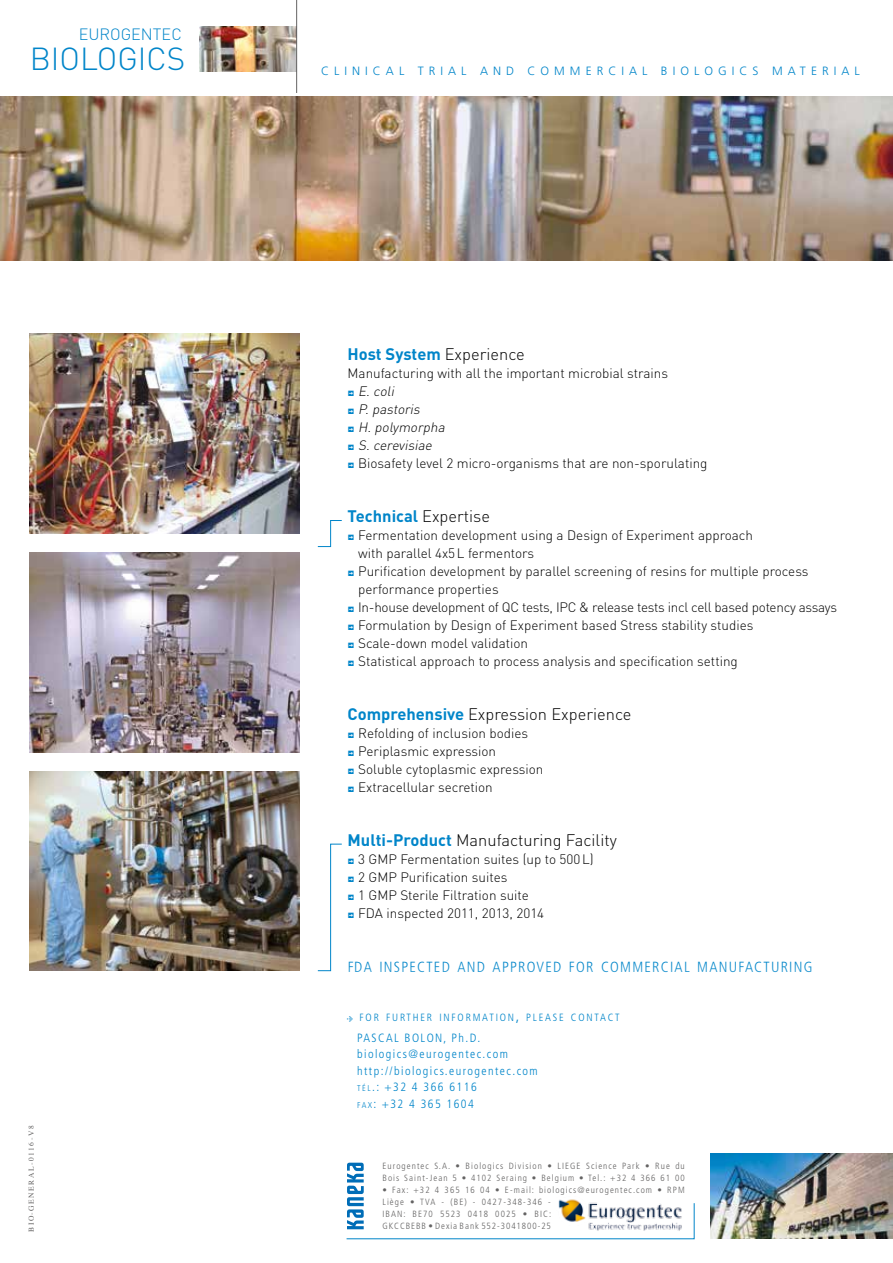
<style>
.page{position:relative;width:893px;height:1263px;background:#fff}
.page>*{position:absolute;margin:0;border:0;box-sizing:border-box;transform-origin:0 0}
.t1{font:300 31.5px "DIN";color:#0085c9}
.t2{font:300 16.5px "DIN";color:#000}
.t3{font:700 16.5px "DIN";color:#0085c9}
.t4{font:300 16.2px "DIN";color:#0085c9}
.t5{font:300 condensed 14.7px "Frutiger";letter-spacing:.085em;color:#0085c9}
.t6{font:300 13.5px/18px "DIN";color:#000}
.t7{font:300 13.5px "DIN";letter-spacing:-.02em;color:#000}
.t8{font:300 condensed 12px/16.5px "Frutiger";letter-spacing:.12em;color:#0085c9}
.t9{font:300 12px "Frutiger";letter-spacing:.42em;color:#0085c9}
.t10{font:300 condensed 10.5px "Frutiger";letter-spacing:.17em;color:#0085c9}
.t11{font:300 condensed 9px/12px "Frutiger";letter-spacing:.12em;color:#646363}
.t12{font:7.5px "Times";letter-spacing:.2em;color:#646363}
.s1{font-weight:300;color:#000}
.s2{font-family:"Eureka Arrows";font-weight:400;color:#0085c9}
.s3{font-style:italic}
.s4{font-weight:700;color:#0085c9}
.s5{font-family:"Eureka Arrows";font-weight:400;font-stretch:normal}
.s6{font-size:15px}
.s7{font-size:8.4px}
.s8{font-style:inherit}
</style>
<div class="page">
<img style="left:0;top:96px;width:893px;height:164px">
<img style="left:30px;top:552px;width:270px;height:200px">
<img style="left:30px;top:771px;width:270px;height:200px">
<img style="left:710px;top:1153px;width:183px;height:86px">
<svg style="left:317px;top:520px;width:25px;height:27px"></svg>
<svg style="left:317px;top:844px;width:25px;height:127px"></svg>
<svg style="left:346px;top:1162px;width:348px;height:77px"></svg>
<img style="left:200px;top:27px;width:96px;height:45px">
<hr style="left:296px;top:0;width:1px;height:93px;background:#646363">
<img style="left:30px;top:334px;width:270px;height:199px">
<p class="t4" style="left:79px;top:24px;width:105px">EUROGENTEC</p>
<h1 class="t1" style="left:30px;top:39px;width:157px">BIOLOGICS</h1>
<p class="t12" style="left:24px;top:1232px;width:108px;rotate:-90deg">BIO-GENERAL-0116-V8</p>
<p class="t9" style="left:321px;top:64px;width:540px">CLINICAL TRIAL AND COMMERCIAL BIOLOGICS MATERIAL</p>
<p class="t3" style="left:348px;top:343px;width:179px">Host System <span class="s1">Experience</span></p>
<p class="t6" style="left:348px;top:364px;width:361px">Manufacturing with all the important microbial strains<br><span class="s2">k</span> <span class="s3">E.coli<br></span><span class="s2">k</span> <span class="s3">P.pastoris<br></span><span class="s2">k</span> <span class="s3">H.polymorpha<br></span><span class="s2">k</span> <span class="s3">S.cerevisiae<br></span><span class="s2">k</span> Biosafety level 2 micro-organisms that are non-sporulating</p>
<p class="t3" style="left:348px;top:505px;width:144px">Technical <span class="s1">Expertise</span></p>
<p class="t6" style="left:348px;top:526px;width:407px"><span class="s2">k</span> Fermentation development using a Design of Experiment approach</p>
<p class="t6" style="left:358px;top:544px;width:178px">with parallel 4x5L fermentors</p>
<p class="t6" style="left:348px;top:562px;width:462px"><span class="s2">k</span> Purification development by parallel screening of resins for multiple process</p>
<p class="t6" style="left:358px;top:580px;width:142px">performance properties</p>
<p class="t7" style="left:348px;top:599px;width:491px"><span class="s2">k</span> In-house development of QC tests, IPC &amp; release tests incl cell based potency assays</p>
<p class="t6" style="left:348px;top:616px;width:407px"><span class="s2">k</span> Formulation by Design of Experiment based Stress stability studies</p>
<p class="t6" style="left:348px;top:634px;width:182px"><span class="s2">k</span> Scale-down model validation</p>
<p class="t6" style="left:348px;top:652px;width:392px"><span class="s2">k</span> Statistical approach to process analysis and specification setting</p>
<p class="t2" style="left:348px;top:704px;width:285px"><span class="s4">Comprehensive</span> Expression Experience</p>
<p class="t6" style="left:348px;top:724px;width:197px"><span class="s2">k</span> Refolding of inclusion bodies<br><span class="s2">k</span> Periplasmic expression<br><span class="s2">k</span> Soluble cytoplasmic expression <span class="s2">k</span> Extracellular secretion</p>
<p class="t2" style="left:348px;top:830px;width:271px"><span class="s4">Multi-Product</span> Manufacturing Facility</p>
<p class="t6" style="left:348px;top:850px;width:248px"><span class="s2">k</span> 3 GMP Fermentation suites (up to 500L) <span class="s2">k</span> 2 GMP Purification suites<br><span class="s2">k</span> 1 GMP Sterile Filtration suite<br><span class="s2">k</span> FDA inspected 2011, 2013, 2014</p>
<p class="t5" style="left:347px;top:958px;width:467px">FDA INSPECTED AND APPROVED FOR COMMERCIAL MANUFACTURING</p>
<p class="t10" style="left:347px;top:1012px;width:275px"><span class="s5">¡</span> FOR FURTHER INFORMATION<span class="s6">,</span> PLEASE CONTACT</p>
<p class="t8" style="left:357px;top:1030px;width:182px">PASCAL BOLON, Ph.D. biologics@eurogentec.com http://biologics.eurogentec.com<br><span class="s7">TÉL</span><span class="s8">.: +32 4 366 6116<br></span><span class="s7">FAX</span><span class="s8">: +32 4 365 1604</span></p>
<p class="t11" style="left:382px;top:1160px;width:304px">Eurogentec S.A. • Biologics Division • LIEGE Science Park • Rue du<br>Bois Saint-Jean 5 • 4102 Seraing • Belgium • Tel.: +32 4 366 61 00</p>
<p class="t11" style="left:382px;top:1184px;width:304px">• Fax: +32 4 365 16 04 • E-mail: biologics@eurogentec.com • RPM Liège • TVA - (BE) - 0427-348-346 -<br>IBAN: BE70 5523 0418 0025 • BIC:<br>GKCCBEBB • Dexia Bank 552-3041800-25</p>
</div>
